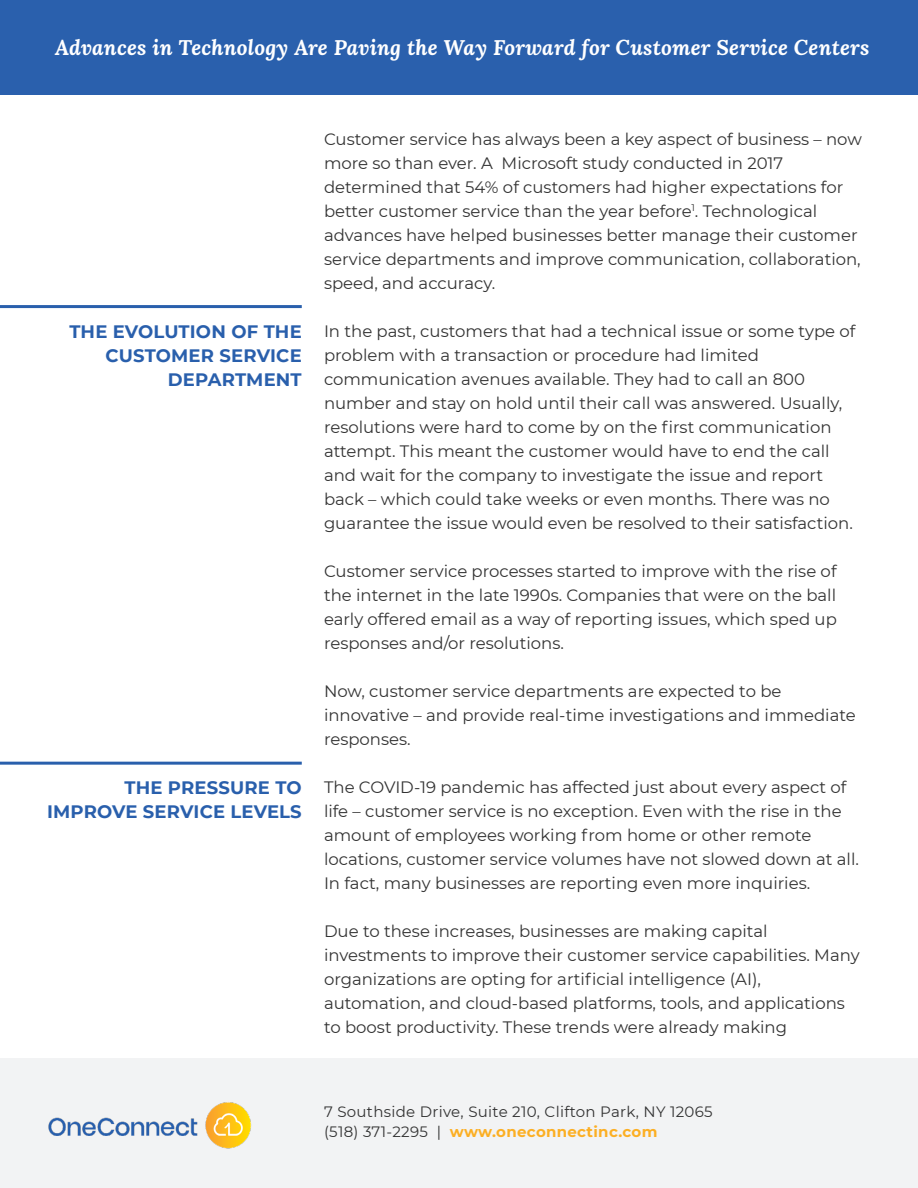
<style>
.page{position:relative;width:918px;height:1188px;background:#fff}
.page>*{position:absolute;margin:0;border:0;box-sizing:border-box;transform-origin:0 0}
.t1{font:italic 700 21px "Lora";letter-spacing:.01em;color:#fff}
.t2{font:700 18px/24px "Montserrat";letter-spacing:.01em;color:#295fac;text-align:right}
.t3{font:16.5px/24px "Montserrat";color:#333}
.t4{font:15px/19.5px "Montserrat";letter-spacing:.02em;color:#333}
.s1{font-weight:700;color:#fcaf24}
</style>
<div class="page">
<div style="left:0;top:0;width:918px;height:94px;background:#2a60ad"></div>
<div style="left:0;top:1058px;width:918px;height:130px;background:#f2f3f4"></div>
<img style="left:48px;top:1102px;width:203px;height:47px">
<hr style="left:0;top:305px;width:302px;height:3px;background:#295fac">
<hr style="left:0;top:762px;width:302px;height:3px;background:#295fac">
<p class="t1" style="left:55px;top:33px;width:816px">Advances in Technology Are Paving the Way Forward for Customer Service Centers</p>
<p class="t2" style="left:69px;top:319px;width:234px">THE EVOLUTION OF THE<br>CUSTOMER SERVICE<br>DEPARTMENT</p>
<p class="t2" style="left:47px;top:775px;width:256px">THE PRESSURE TO<br>IMPROVE SERVICE LEVELS</p>
<p class="t3" style="left:324px;top:126px;width:539px">Customer service has always been a key aspect of business – now more so than ever. A Microsoft study conducted in 2017 determined that 54% of customers had higher expectations for better customer service than the year before<sup>1</sup>. Technological advances have helped businesses better manage their customer service departments and improve communication, collaboration, speed, and accuracy.</p>
<p class="t3" style="left:324px;top:318px;width:533px">In the past, customers that had a technical issue or some type of problem with a transaction or procedure had limited communication avenues available. They had to call an 800 number and stay on hold until their call was answered. Usually, resolutions were hard to come by on the first communication attempt. This meant the customer would have to end the call and wait for the company to investigate the issue and report back – which could take weeks or even months. There was no guarantee the issue would even be resolved to their satisfaction.</p>
<p class="t3" style="left:324px;top:558px;width:514px;text-align:justify">Customer service processes started to improve with the rise of the internet in the late 1990s. Companies that were on the ball early offered email as a way of reporting issues, which sped up responses and/or resolutions.</p>
<p class="t3" style="left:324px;top:678px;width:533px">Now, customer service departments are expected to be innovative – and provide real-time investigations and immediate responses.</p>
<p class="t3" style="left:324px;top:774px;width:536px">The COVID-19 pandemic has affected just about every aspect of life – customer service is no exception. Even with the rise in the amount of employees working from home or other remote locations, customer service volumes have not slowed down at all.<br>In fact, many businesses are reporting even more inquiries.</p>
<p class="t3" style="left:324px;top:918px;width:537px">Due to these increases, businesses are making capital investments to improve their customer service capabilities. Many organizations are opting for artificial intelligence (AI), automation, and cloud-based platforms, tools, and applications to boost productivity. These trends were already making</p>
<p class="t4" style="left:324px;top:1102px;width:390px">7 Southside Drive, Suite 210, Clifton Park, NY 12065 (518) 371-2295 | <span class="s1">www.oneconnectinc.com</span></p>
</div>
